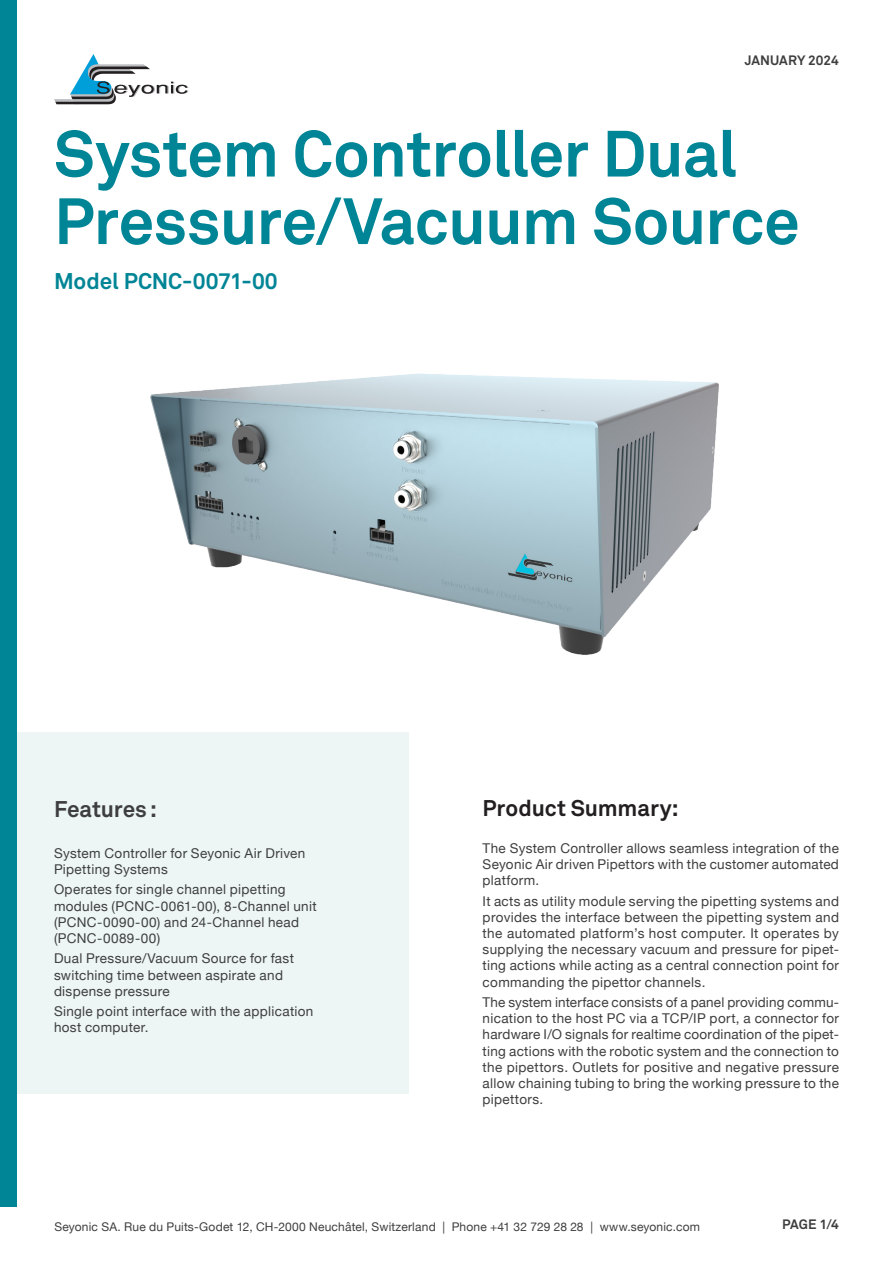
<style>
.page{position:relative;width:893px;height:1263px;background:#fff}
.page>*{position:absolute;margin:0;border:0;box-sizing:border-box;transform-origin:0 0}
.t1{font:700 64.5px/67.5px "Akkurat Pro";letter-spacing:-.015em;color:#008596}
.t2{font:700 22.5px "Akkurat Pro";letter-spacing:-.01em;color:#008596}
.t3{font:700 22.5px "Akkurat Pro";letter-spacing:-.005em;color:#231f20}
.t4{font:700 22.5px "Akkurat Pro";letter-spacing:-.005em;color:#3e3e3f}
.Style_de_paragraphe{font:13.5px/16.2px "Helvetica Neue";letter-spacing:.025em;color:#3e3e3f}
.t5{font:700 13.5px "Akkurat Pro";color:#3e3e3f}
.t6{font:12px "Helvetica Neue";letter-spacing:.015em;color:#3e3e3f}
</style>
<div class="page">
<div style="left:0;top:732px;width:408px;height:361px;background:#edf5f5"></div>
<div style="left:0;top:0;width:16px;height:1206px;background:#008596"></div>
<img style="left:150px;top:373px;width:569px;height:282px">
<svg style="left:54px;top:54px;width:135px;height:51px"></svg>
<p class="t5" style="left:745px;top:51px;width:96px">JANUARY 2024</p>
<p class="t1" style="left:54px;top:121px;width:747px">System Controller Dual<br>Pressure/Vacuum Source</p>
<p class="t2" style="left:54px;top:267px;width:225px">Model PCNC-0071-00</p>
<p class="t4" style="left:54px;top:795px;width:104px">Features:</p>
<p class="Style_de_paragraphe" style="left:54px;top:845px;width:253px">System Controller for Seyonic Air Driven<br>Pipetting Systems</p>
<p class="Style_de_paragraphe" style="left:54px;top:882px;width:264px">Operates for single channel pipetting modules (PCNC-0061-00), 8-Channel unit (PCNC-0090-00) and 24-Channel head (PCNC-0089-00)</p>
<p class="Style_de_paragraphe" style="left:54px;top:951px;width:241px">Dual Pressure/Vacuum Source for fast switching time between aspirate and dispense pressure</p>
<p class="Style_de_paragraphe" style="left:54px;top:1004px;width:261px">Single point interface with the application host computer.</p>
<p class="t3" style="left:483px;top:794px;width:198px">Product Summary:</p>
<p class="Style_de_paragraphe" style="left:483px;top:840px;width:358px;text-align:justify">The System Controller allows seamless integration of the Seyonic Air driven Pipettors with the customer automated platform.</p>
<p class="Style_de_paragraphe" style="left:483px;top:893px;width:358px;text-align:justify">It acts as utility module serving the pipetting systems and provides the interface between the pipetting system and the automated platform’s host computer. It operates by supplying the necessary vacuum and pressure for pipet&shy;ting actions while acting as a central connection point for commanding the pipettor channels.</p>
<p class="Style_de_paragraphe" style="left:483px;top:995px;width:358px;text-align:justify">The system interface consists of a panel providing commu&shy;nication to the host PC via a TCP/IP port, a connector for hardware I/O signals for realtime coordination of the pipet&shy;ting actions with the robotic system and the connection to the pipettors. Outlets for positive and negative pressure allow chaining tubing to bring the working pressure to the pipettors.</p>
<p class="t6" style="left:54px;top:1217px;width:647px">Seyonic SA. Rue du Puits-Godet 12, CH-2000 Neuchâtel, Switzerland | Phone +41 32 729 28 28 | www.seyonic.com</p>
<p class="t5" style="left:782px;top:1216px;width:58px">PAGE 1/4</p>
</div>
